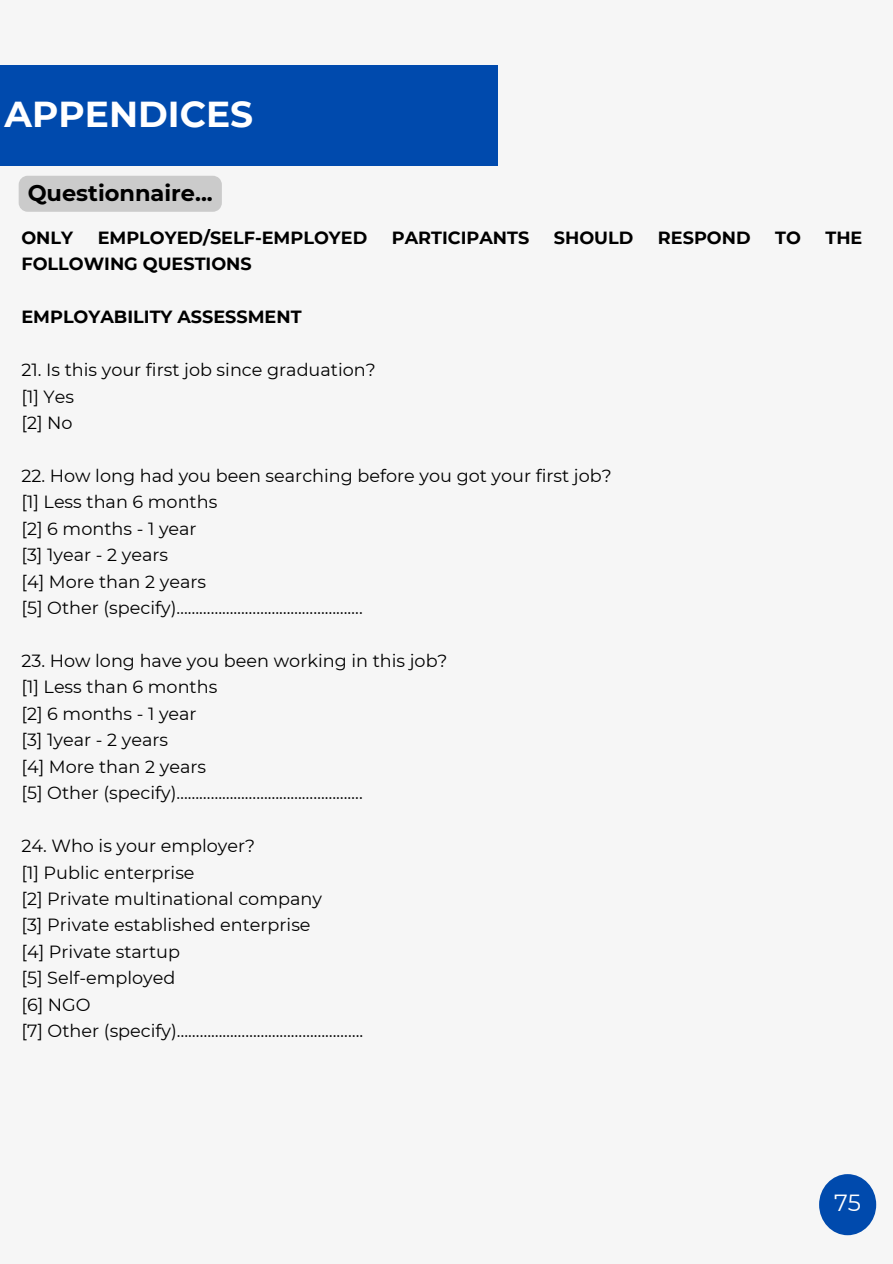
<style>
.page{position:relative;width:893px;height:1264px;background:#fff}
.page>*{position:absolute;margin:0;border:0;box-sizing:border-box;transform-origin:0 0}
.t1{font:700 36px "Montserrat";color:#fff}
.t2{font:23.25px "Montserrat";color:#fff}
.t3{font:700 22.5px "Montserrat";color:#000}
.t4{font:17.55px "Montserrat";color:#000}
.t5{font:700 17.55px "Montserrat";color:#000}
</style>
<div class="page">
<div style="left:0;top:0;width:892px;height:1263px;background:#f6f6f6"></div>
<div style="left:0;top:65px;width:497px;height:100px;background:#004aad"></div>
<div style="left:19px;top:176px;width:203px;height:36px;background:#cbcbcb"></div>
<div style="left:819px;top:1174px;width:57px;height:61px;background:#004aad;border-radius:50%"></div>
<h1 class="t1" style="left:4px;top:92px;width:250px">APPENDICES</h1>
<h2 class="t3" style="left:28px;top:179px;width:187px">Questionnaire...</h2>
<h3 class="t5" style="left:21px;top:227px;width:53px">ONLY</h3>
<h3 class="t5" style="left:98px;top:227px;width:271px">EMPLOYED/SELF-EMPLOYED</h3>
<h3 class="t5" style="left:392px;top:227px;width:139px">PARTICIPANTS</h3>
<h3 class="t5" style="left:554px;top:227px;width:81px">SHOULD</h3>
<h3 class="t5" style="left:658px;top:227px;width:94px">RESPOND</h3>
<h3 class="t5" style="left:775px;top:227px;width:27px">TO</h3>
<h3 class="t5" style="left:825px;top:227px;width:38px">THE</h3>
<h3 class="t5" style="left:21px;top:253px;width:232px">FOLLOWING QUESTIONS</h3>
<h3 class="t5" style="left:21px;top:306px;width:282px">EMPLOYABILITY ASSESSMENT</h3>
<p class="t4" style="left:21px;top:359px;width:356px">21. Is this your first job since graduation?</p>
<p class="t4" style="left:21px;top:385px;width:54px">[1] Yes</p>
<p class="t4" style="left:21px;top:412px;width:53px">[2] No</p>
<p class="t4" style="left:21px;top:465px;width:592px">22. How long had you been searching before you got your first job?</p>
<p class="t4" style="left:21px;top:491px;width:197px">[1] Less than 6 months</p>
<p class="t4" style="left:21px;top:517px;width:177px">[2] 6 months - 1 year</p>
<p class="t4" style="left:21px;top:544px;width:148px">[3] 1year - 2 years</p>
<p class="t4" style="left:21px;top:570px;width:186px">[4] More than 2 years</p>
<p class="t4" style="left:21px;top:597px;width:343px">[5] Other (specify)………………………………………….</p>
<p class="t4" style="left:21px;top:650px;width:427px">23. How long have you been working in this job?</p>
<p class="t4" style="left:21px;top:676px;width:197px">[1] Less than 6 months</p>
<p class="t4" style="left:21px;top:703px;width:177px">[2] 6 months - 1 year</p>
<p class="t4" style="left:21px;top:729px;width:148px">[3] 1year - 2 years</p>
<p class="t4" style="left:21px;top:755px;width:186px">[4] More than 2 years</p>
<p class="t4" style="left:21px;top:782px;width:343px">[5] Other (specify)………………………………………….</p>
<p class="t4" style="left:21px;top:835px;width:235px">24. Who is your employer?</p>
<p class="t4" style="left:21px;top:861px;width:175px">[1] Public enterprise</p>
<p class="t4" style="left:21px;top:888px;width:302px">[2] Private multinational company</p>
<p class="t4" style="left:21px;top:914px;width:291px">[3] Private established enterprise</p>
<p class="t4" style="left:21px;top:940px;width:160px">[4] Private startup</p>
<p class="t4" style="left:21px;top:967px;width:155px">[5] Self-employed</p>
<p class="t4" style="left:21px;top:993px;width:71px">[6] NGO</p>
<p class="t4" style="left:21px;top:1020px;width:343px">[7] Other (specify)………………………………………….</p>
<p class="t2" style="left:834px;top:1188px;width:28px">75</p>
</div>
